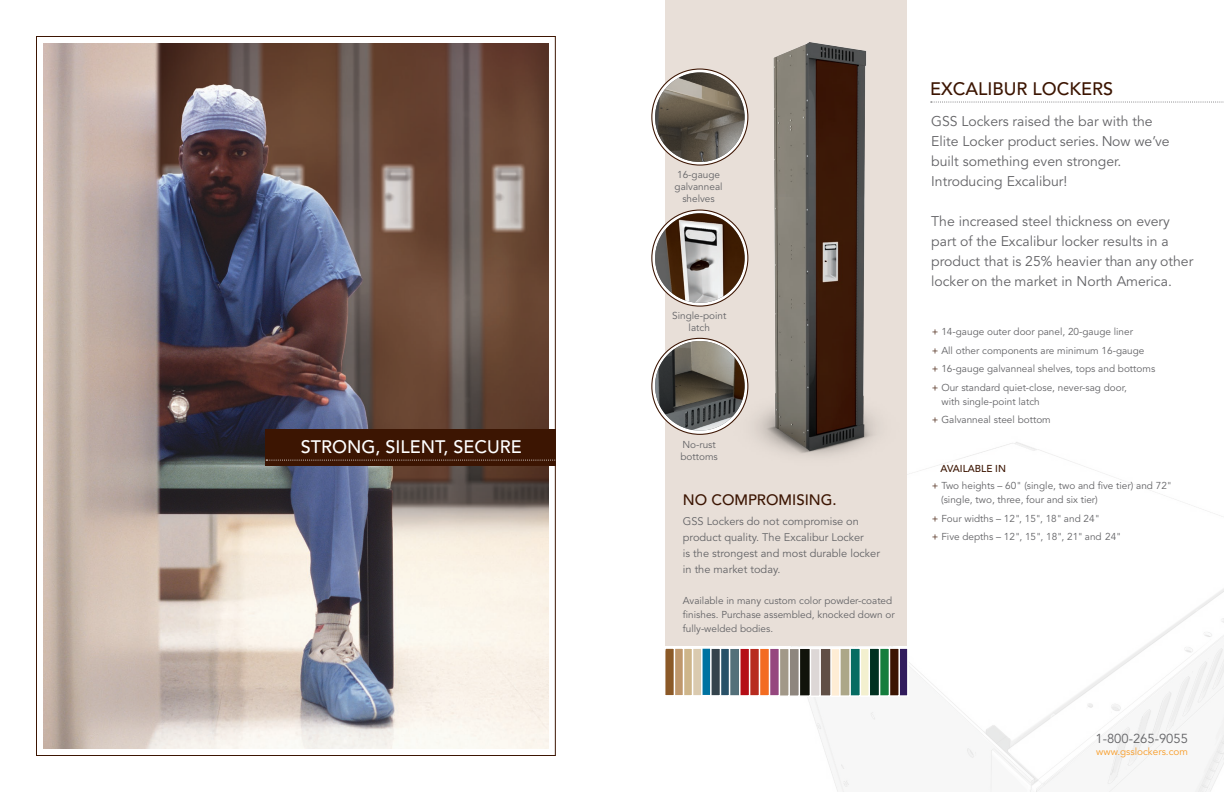
<style>
.page{position:relative;width:1224px;height:792px;background:#fff}
.page>*{position:absolute;margin:0;border:0;box-sizing:border-box;transform-origin:0 0}
.t1{font:500 18px "Avenir LT Std";color:#fff}
.t2{font:500 18px "Avenir LT Std";color:#3c1502}
.t3{font:500 15px "Avenir LT Std";color:#3c1502}
.t4{font:14px/20px "Avenir LT Std";color:#636366}
.t5{font:13px "Avenir LT Std";color:#636366}
.t6{font:11px/16px "Avenir LT Std";color:#636366}
.t7{font:10px/18.5px "Avenir LT Std";color:#636366}
.t8{font:10px "Avenir LT Std";color:#f89b24}
.s1{color:#3c1502}
.s2{font-weight:500;color:#3c1502}
.s3{font-family:"Avenir"}
</style>
<div class="page">
<img style="left:43px;top:43px;width:506px;height:706px">
<img style="left:808px;top:442px;width:416px;height:350px">
<div style="left:666px;top:0;width:241px;height:646px;background:#e8dfd8"></div>
<img style="left:727px;top:42px;width:149px;height:414px">
<svg style="left:931px;top:102px;width:293px;height:1px"></svg>
<svg style="left:665px;top:646px;width:244px;height:52px"></svg>
<svg style="left:652px;top:69px;width:96px;height:96px"></svg>
<img style="left:655px;top:72px;width:90px;height:90px;border-radius:45px">
<svg style="left:652px;top:210px;width:96px;height:96px"></svg>
<img style="left:655px;top:213px;width:90px;height:90px;border-radius:45px">
<svg style="left:652px;top:338px;width:96px;height:96px"></svg>
<img style="left:655px;top:341px;width:90px;height:90px;border-radius:45px">
<div style="left:266px;top:429px;width:290px;height:37px;background:#3c1502"></div>
<svg style="left:266px;top:460px;width:290px;height:1px"></svg>
<h1 class="t1" style="left:301px;top:437px;width:223px">STRONG, SILENT, SECURE</h1>
<p class="t7" style="left:675px;top:169px;width:49px;line-height:12px;text-align:center">16-gauge galvanneal shelves</p>
<p class="t7" style="left:672px;top:310px;width:56px;line-height:12px;text-align:center">Single-point latch</p>
<p class="t7" style="left:680px;top:439px;width:39px;line-height:12px">No-rust bottoms</p>
<h2 class="t3" style="left:683px;top:491px;width:155px">NO COMPROMISING.</h2>
<p class="t6" style="left:683px;top:514px;width:199px">GSS Lockers do not compromise on product quality. The Excalibur Locker<br>is the strongest and most durable locker in the market today.</p>
<p class="t7" style="left:683px;top:594px;width:213px;line-height:14px">Available in many custom color powder-coated finishes. Purchase assembled, knocked down or fully-welded bodies.</p>
<h1 class="t2" style="left:930px;top:78px;width:185px">EXCALIBUR LOCKERS</h1>
<h3 class="t4" style="left:931px;top:111px;width:240px">GSS Lockers raised the bar with the<br>Elite Locker product series. Now we’ve built something even stronger.<br>Introducing Excalibur!</h3>
<h3 class="t4" style="left:931px;top:211px;width:264px">The increased steel thickness on every part of the Excalibur locker results in a product that is 25% heavier than any other locker on the market in North America.</h3>
<p class="t7" style="left:932px;top:323px;width:225px"><span class="s1">+</span> 14-gauge outer door panel, 20-gauge liner<br><span class="s1">+</span> All other components are minimum 16-gauge<br><span class="s1">+</span> 16-gauge galvanneal shelves, tops and bottoms <span class="s1">+</span> Our standard quiet-close, never-sag door,</p>
<p class="t7" style="left:932px;top:392px;width:120px;text-align:center">with single-point latch<br><span class="s1">+</span> Galvanneal steel bottom</p>
<p class="t7" style="left:932px;top:460px;width:242px;line-height:17.3px;text-indent:8px"><span class="s2">AVAILABLE IN<br></span><span class="s1">+</span> Two heights – 60" (single, two and five tier) and 72"</p>
<p class="t7" style="left:932px;top:491px;width:191px;text-indent:9px">(single, two, three, four and six tier)<br><span class="s1">+</span> Four widths – 12<span class="s3">"</span>, 15<span class="s3">"</span>, 18<span class="s3">"</span> and 24<span class="s3">"<br></span><span class="s1">+</span> Five depths – 12<span class="s3">"</span>, 15<span class="s3">"</span>, 18<span class="s3">"</span>, 21<span class="s3">"</span> and 24<span class="s3">"</span></p>
<h3 class="t5" style="left:1096px;top:731px;width:94px">1-800-265-9055</h3>
<p class="t8" style="left:1096px;top:746px;width:93px">www.gsslockers.com</p>
</div>
